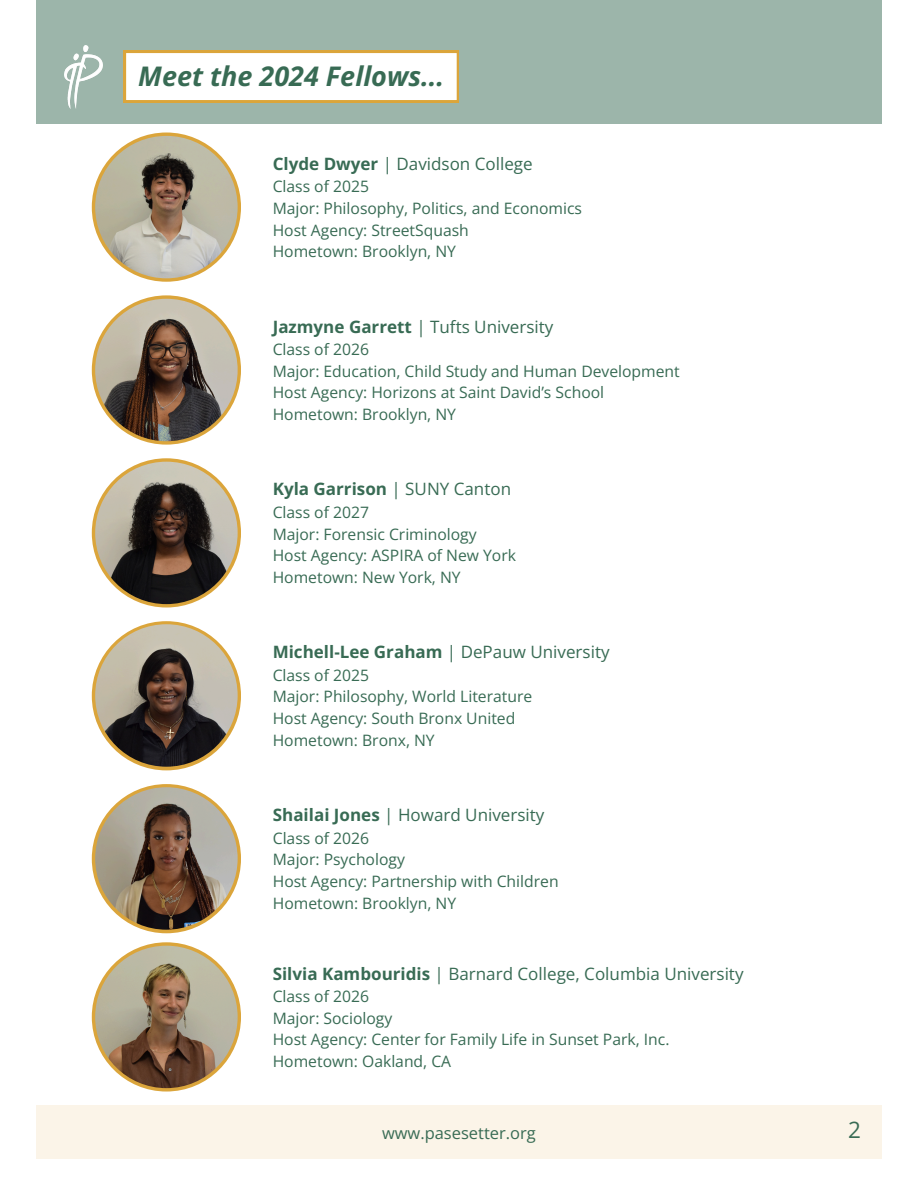
<style>
.page{position:relative;width:918px;height:1188px;background:#fff}
.page>*{position:absolute;margin:0;border:0;box-sizing:border-box;transform-origin:0 0}
.t1{font:italic 700 27px "Open Sans";color:#386b54}
.t2{font:22.5px "Open Sans";color:#386b54}
.t3{font:17.1px "Open Sans";color:#386b54}
.t4{font:700 17.1px "Open Sans";color:#386b54}
.t5{font:16.5px "Open Sans";color:#386b54}
.t6{font:15.75px "Open Sans";color:#386b54}
.s1{font-weight:700}
.s2{font-weight:400}
</style>
<div class="page">
<div style="left:36px;top:0;width:846px;height:124px;background:#9cb5aa"></div>
<svg style="left:92px;top:132px;width:149px;height:150px;background:#dcac4d"></svg>
<img style="left:95px;top:136px;width:143px;height:142px;border-radius:50%">
<svg style="left:92px;top:295px;width:149px;height:150px;background:#daaa4b"></svg>
<img style="left:95px;top:299px;width:143px;height:142px;border-radius:50%">
<svg style="left:92px;top:458px;width:149px;height:150px;background:#dbab4c"></svg>
<img style="left:95px;top:462px;width:143px;height:142px;border-radius:50%">
<svg style="left:92px;top:621px;width:149px;height:149px"></svg>
<img style="left:95px;top:624px;width:143px;height:143px;border-radius:50%">
<div style="left:36px;top:1105px;width:846px;height:54px;background:#fbf4e8"></div>
<img style="left:64px;top:45px;width:38px;height:63px">
<svg style="left:124px;top:51px;width:335px;height:51px;background:#fbf6ed"></svg>
<div style="left:92px;top:784px;width:149px;height:149px;background:#dba53b;border-radius:50%"></div>
<img style="left:95px;top:787px;width:143px;height:143px;border-radius:50%">
<svg style="left:92px;top:942px;width:149px;height:150px;background:#dbab4b"></svg>
<img style="left:95px;top:946px;width:143px;height:142px;border-radius:50%">
<p class="t1" style="left:138px;top:57px;width:307px">Meet the 2024 Fellows...</p>
<h1 class="t3" style="left:273px;top:151px;width:262px"><span class="s1">Clyde Dwyer</span> | Davidson College</h1>
<p class="t6" style="left:273px;top:175px;width:98px">Class of 2025</p>
<p class="t6" style="left:273px;top:197px;width:311px">Major: Philosophy, Politics, and Economics</p>
<p class="t6" style="left:273px;top:219px;width:198px">Host Agency: StreetSquash</p>
<p class="t6" style="left:273px;top:240px;width:185px">Hometown: Brooklyn, NY</p>
<p class="t3" style="left:273px;top:314px;width:282px"><span class="s1">Jazmyne Garrett</span> | Tufts University</p>
<p class="t6" style="left:273px;top:338px;width:98px">Class of 2026</p>
<p class="t6" style="left:273px;top:360px;width:409px">Major: Education, Child Study and Human Development</p>
<p class="t6" style="left:273px;top:382px;width:333px">Host Agency: Horizons at Saint David’s School</p>
<p class="t6" style="left:273px;top:403px;width:185px">Hometown: Brooklyn, NY</p>
<p class="t4" style="left:273px;top:477px;width:240px">Kyla Garrison <span class="s2">| SUNY Canton</span></p>
<p class="t6" style="left:273px;top:501px;width:98px">Class of 2027</p>
<p class="t6" style="left:273px;top:523px;width:206px">Major: Forensic Criminology</p>
<p class="t6" style="left:273px;top:545px;width:245px">Host Agency: ASPIRA of New York</p>
<p class="t6" style="left:273px;top:566px;width:189px">Hometown: New York, NY</p>
<p class="t4" style="left:273px;top:640px;width:338px">Michell-Lee Graham <span class="s2">| DePauw University</span></p>
<p class="t6" style="left:273px;top:664px;width:98px">Class of 2025</p>
<p class="t6" style="left:273px;top:685px;width:261px">Major: Philosophy, World Literature</p>
<p class="t6" style="left:273px;top:707px;width:244px">Host Agency: South Bronx United</p>
<p class="t6" style="left:273px;top:729px;width:164px">Hometown: Bronx, NY</p>
<p class="t3" style="left:273px;top:803px;width:273px"><span class="s1">Shailai Jones</span> | Howard University</p>
<p class="t6" style="left:273px;top:827px;width:98px">Class of 2026</p>
<p class="t6" style="left:273px;top:848px;width:134px">Major: Psychology</p>
<p class="t6" style="left:273px;top:870px;width:287px">Host Agency: Partnership with Children</p>
<p class="t6" style="left:273px;top:892px;width:185px">Hometown: Brooklyn, NY</p>
<p class="t3" style="left:273px;top:961px;width:472px"><span class="s1">Silvia Kambouridis</span> | Barnard College, Columbia University</p>
<p class="t6" style="left:273px;top:985px;width:98px">Class of 2026</p>
<p class="t6" style="left:273px;top:1007px;width:121px">Major: Sociology</p>
<p class="t6" style="left:273px;top:1029px;width:398px">Host Agency: Center for Family Life in Sunset Park, Inc.</p>
<p class="t6" style="left:273px;top:1050px;width:180px">Hometown: Oakland, CA</p>
<p class="t5" style="left:382px;top:1122px;width:155px">www.pasesetter.org</p>
<p class="t2" style="left:848px;top:1114px;width:14px">2</p>
</div>
